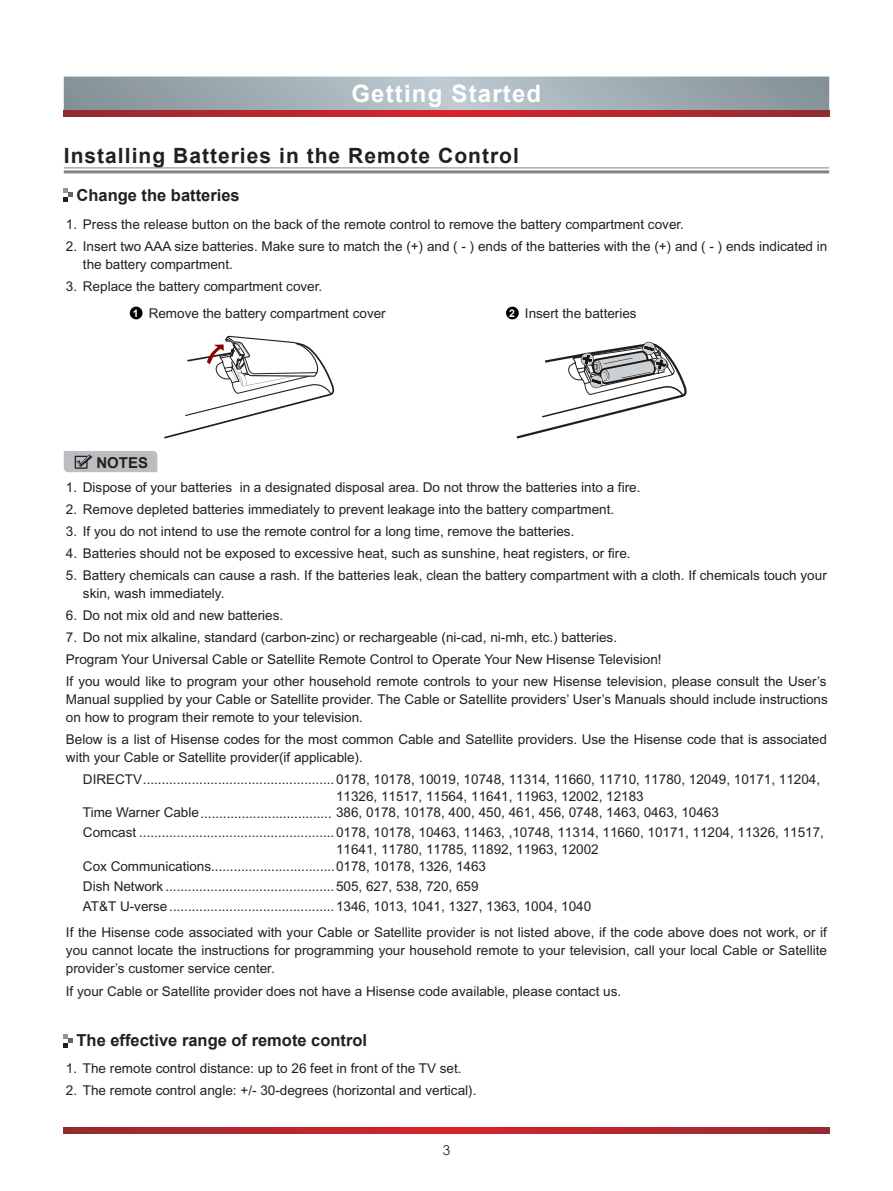
<style>
.page{position:relative;width:893px;height:1191px;background:#fff}
.page>*{position:absolute;margin:0;border:0;box-sizing:border-box;transform-origin:0 0}
.t1{font:700 24px "Arial";letter-spacing:.05em;color:#fff}
.t2{font:700 21px "Arial";letter-spacing:.05em;color:#231f20}
.t3{font:700 16.5px "Arial";color:#231f20}
.t4{font:700 15px "Arial";color:#231f20}
.t5{font:13.5px/18px "Arial";color:#231f20}
.t6{font:13.5px "Century Gothic";color:#231f20}
.s1{font-weight:700;font-size:10.5px;color:#fff}
</style>
<div class="page">
<svg style="left:64px;top:1127px;width:765px;height:6px;background:#b4272e"></svg>
<svg style="left:64px;top:77px;width:765px;height:34px;background:#a1a8af"></svg>
<svg style="left:64px;top:111px;width:765px;height:6px;background:#b4272e"></svg>
<hr style="left:64px;top:167px;width:765px;height:1px;background:#808285">
<hr style="left:64px;top:170px;width:765px;height:3px;background:#808285">
<svg style="left:64px;top:451px;width:93px;height:21px;background:#b4b4b7"></svg>
<div style="left:130px;top:307px;width:13px;height:12px;background:#000;border-radius:50%"></div>
<div style="left:506px;top:307px;width:13px;height:12px;background:#000;border-radius:50%"></div>
<svg style="left:164px;top:335px;width:171px;height:104px"></svg>
<svg style="left:514px;top:307px;width:173px;height:132px"></svg>
<svg style="left:64px;top:1034px;width:8px;height:13px"></svg>
<svg style="left:64px;top:189px;width:8px;height:12px"></svg>
<h1 class="t1" style="left:351px;top:78px;width:191px">Getting Started</h1>
<h2 class="t2" style="left:64px;top:141px;width:457px">Installing Batteries in the Remote Control</h2>
<p class="t3" style="left:77px;top:184px;width:165px">Change the batteries</p>
<p class="t5" style="left:66px;top:215px;width:620px">1. Press the release button on the back of the remote control to remove the battery compartment cover.</p>
<p class="t5" style="left:83px;top:237px;width:746px;text-indent:-17px">2. Insert two AAA size batteries. Make sure to match the (+) and ( - ) ends of the batteries with the (+) and ( - ) ends indicated in the battery compartment.</p>
<p class="t5" style="left:66px;top:277px;width:258px">3. Replace the battery compartment cover.</p>
<p class="t5" style="left:133px;top:304px;width:254px"><span class="s1">1</span> Remove the battery compartment cover</p>
<p class="t5" style="left:509px;top:304px;width:129px"><span class="s1">2</span> Insert the batteries</p>
<p class="t4" style="left:96px;top:453px;width:53px">NOTES</p>
<p class="t5" style="left:66px;top:479px;width:576px">1. Dispose of your batteries in a designated disposal area. Do not throw the batteries into a fire.</p>
<p class="t5" style="left:66px;top:501px;width:550px">2. Remove depleted batteries immediately to prevent leakage into the battery compartment.</p>
<p class="t5" style="left:66px;top:523px;width:510px">3. If you do not intend to use the remote control for a long time, remove the batteries.</p>
<p class="t5" style="left:66px;top:545px;width:566px">4. Batteries should not be exposed to excessive heat, such as sunshine, heat registers, or fire.</p>
<p class="t5" style="left:83px;top:567px;width:745px;text-indent:-17px">5. Battery chemicals can cause a rash. If the batteries leak, clean the battery compartment with a cloth. If chemicals touch your skin, wash immediately.</p>
<p class="t5" style="left:66px;top:607px;width:219px">6. Do not mix old and new batteries.</p>
<p class="t5" style="left:66px;top:627px;width:762px;line-height:22px">7. Do not mix alkaline, standard (carbon-zinc) or rechargeable (ni-cad, ni-mh, etc.) batteries.<br>Program Your Universal Cable or Satellite Remote Control to Operate Your New Hisense Television!<br>If you would like to program your other household remote controls to your new Hisense television, please consult the User’s</p>
<p class="t5" style="left:66px;top:691px;width:763px">Manual supplied by your Cable or Satellite provider. The Cable or Satellite providers’ User’s Manuals should include instructions on how to program their remote to your television.</p>
<p class="t5" style="left:66px;top:731px;width:762px">Below is a list of Hisense codes for the most common Cable and Satellite providers. Use the Hisense code that is associated with your Cable or Satellite provider(if applicable).</p>
<p class="t5" style="left:83px;top:771px;width:739px">DIRECTV ...................................................0178, 10178, 10019, 10748, 11314, 11660, 11710, 11780, 12049, 10171, 11204,</p>
<p class="t5" style="left:336px;top:787px;width:309px">11326, 11517, 11564, 11641, 11963, 12002, 12183</p>
<p class="t5" style="left:83px;top:804px;width:637px">Time Warner Cable................................... 386, 0178, 10178, 400, 450, 461, 456, 0748, 1463, 0463, 10463</p>
<p class="t5" style="left:83px;top:823px;width:742px">Comcast ....................................................0178, 10178, 10463, 11463, ,10748, 11314, 11660, 10171, 11204, 11326, 11517,</p>
<p class="t5" style="left:83px;top:857px;width:405px">Cox Communications.................................0178, 10178, 1326, 1463</p>
<p class="t5" style="left:336px;top:840px;width:264px">11641, 11780, 11785, 11892, 11963, 12002</p>
<p class="t5" style="left:83px;top:876px;width:510px;line-height:19.8px">Dish Network .............................................505, 627, 538, 720, 659<br>AT&amp;T U-verse ............................................1346, 1013, 1041, 1327, 1363, 1004, 1040</p>
<p class="t5" style="left:66px;top:923px;width:762px;text-align:justify">If the Hisense code associated with your Cable or Satellite provider is not listed above, if the code above does not work, or if you cannot locate the instructions for programming your household remote to your television, call your local Cable or Satellite provider’s customer service center.</p>
<p class="t5" style="left:66px;top:982px;width:557px">If your Cable or Satellite provider does not have a Hisense code available, please contact us.</p>
<p class="t3" style="left:77px;top:1028px;width:292px">The effective range of remote control</p>
<p class="t5" style="left:66px;top:1059px;width:397px">1. The remote control distance: up to 26 feet in front of the TV set.</p>
<p class="t5" style="left:66px;top:1081px;width:412px">2. The remote control angle: +/- 30-degrees (horizontal and vertical).</p>
<p class="t6" style="left:443px;top:1140px;width:9px">3</p>
</div>
